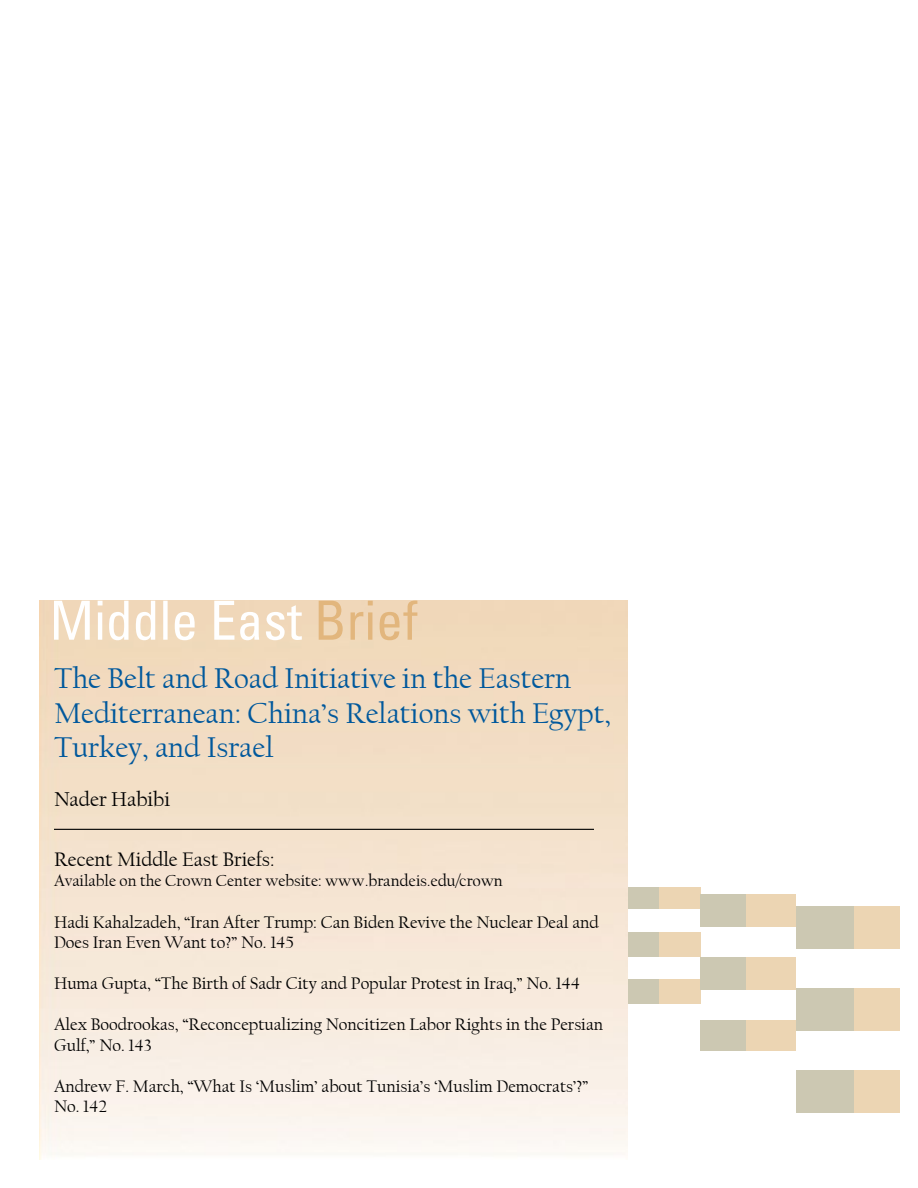
<style>
.page{position:relative;width:918px;height:1188px;background:#fff}
.page>*{position:absolute;margin:0;border:0;box-sizing:border-box;transform-origin:0 0}
.MEB_Title{font:30px/34.5px "Californian FB";color:#00589c}
.MEB_Body_Text{font:21px "Californian FB";color:#000}
.MEB_Body_Text-2{font:20.55px "Californian FB";color:#000}
.MEB_Title-2{font:17.55px/20.5px "Californian FB";color:#000}
.MEB_Body_Text-3{font:16.5px "Californian FB";color:#000}
.s1{font-family:"LTC Californian MEB Text text";font-size:17.55px}
</style>
<div class="page">
<svg style="left:628px;top:887px;width:271px;height:226px"></svg>
<svg style="left:54px;top:601px;width:248px;height:39px"></svg>
<svg style="left:319px;top:601px;width:98px;height:39px;background:#ebcba4"></svg>
<hr style="left:54px;top:829px;width:540px;height:1px;background:#000">
<p class="MEB_Title" style="left:54px;top:662px;width:558px">The Belt and Road Initiative in the Eastern<br>Mediterranean: China’s Relations with Egypt,<br>Turkey, and Israel</p>
<p class="MEB_Body_Text" style="left:54px;top:788px;width:118px">Nader Habibi</p>
<p class="MEB_Body_Text-2" style="left:54px;top:848px;width:222px">Recent Middle East Briefs:</p>
<p class="MEB_Body_Text-3" style="left:54px;top:872px;width:451px">Available on the Crown Center website: <span class="s1">www.brandeis.edu/crown</span></p>
<p class="MEB_Title-2" style="left:54px;top:912px;width:546px">Hadi Kahalzadeh, “Iran After Trump: Can Biden Revive the Nuclear Deal and<br>Does Iran Even Want to?” No. 145</p>
<p class="MEB_Title-2" style="left:54px;top:973px;width:528px">Huma Gupta, “The Birth of Sadr City and Popular Protest in Iraq,” No. 144</p>
<p class="MEB_Title-2" style="left:54px;top:1015px;width:551px">Alex Boodrookas, “Reconceptualizing Noncitizen Labor Rights in the Persian<br>Gulf,” No. 143</p>
<p class="MEB_Title-2" style="left:54px;top:1076px;width:536px">Andrew F. March, “What Is ‘Muslim’ about Tunisia’s ‘Muslim Democrats’?”</p>
<p class="MEB_Title-2" style="left:54px;top:1097px;width:55px">No. 142</p>
</div>
